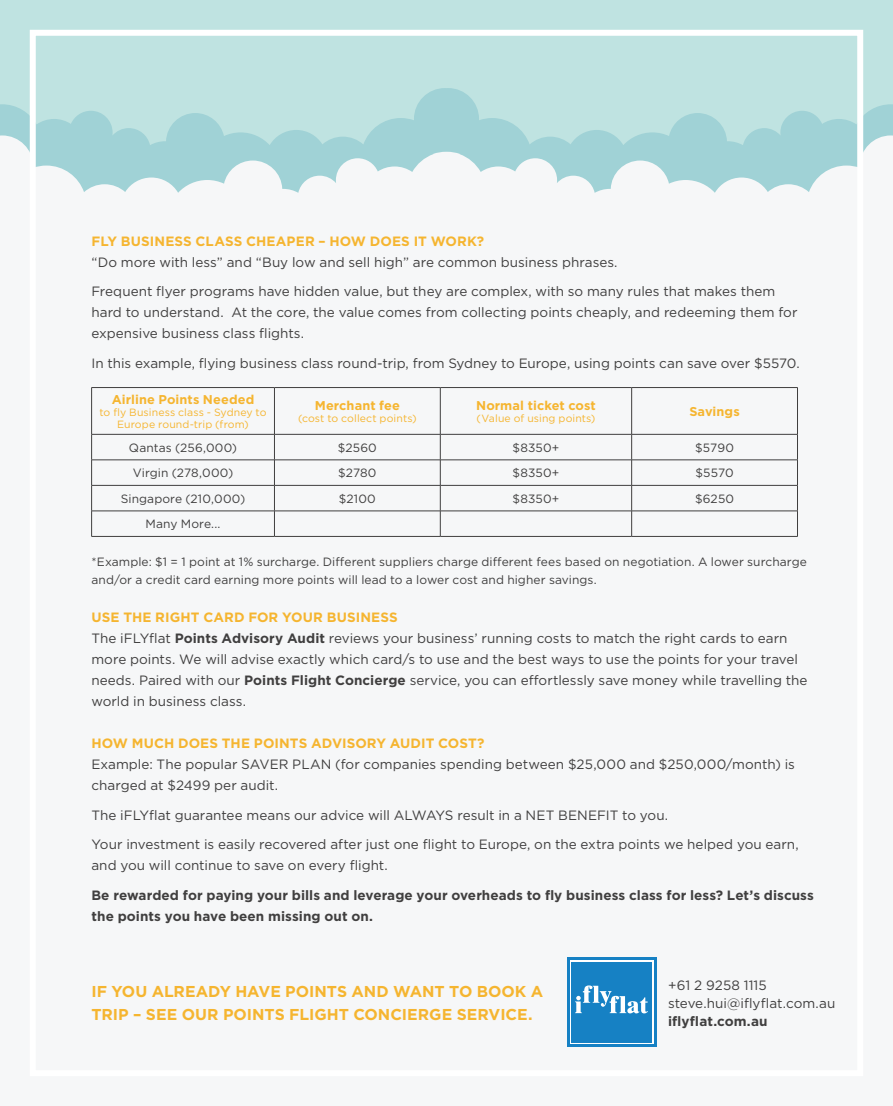
<style>
.page{position:relative;width:893px;height:1106px;background:#fff}
.page>*{position:absolute;margin:0;border:0;box-sizing:border-box;transform-origin:0 0}
.t1{font:700 15.75px/22.5px "Gotham";color:#f5b530}
.t2{font:13.5px/21px "Gotham";color:#403f3f}
.t3{font:700 13.5px/21px "Gotham";letter-spacing:.005em;color:#403f3f}
.t4{font:700 12.75px "Gotham";letter-spacing:.005em;color:#f5b530}
.t5{font:12px/18px "Gotham";letter-spacing:.005em;color:#403f3f}
.t6{font:10.5px/12px "Gotham";letter-spacing:.01em;color:#f5b530;text-align:center}
.s1{font-weight:700;color:#f5b530}
.s2{font-weight:700}
</style>
<div class="page">
<div style="left:0;top:0;width:893px;height:607px;background:#bfe3e1"></div>
<svg style="left:0;top:88px;width:893px;height:47px"></svg>
<div style="left:0;top:135px;width:893px;height:912px;background:#f6f7f8"></div>
<div style="left:30px;top:30px;width:833px;height:1046px;border:6px solid #fff"></div>
<svg style="left:567px;top:957px;width:89px;height:89px"></svg>
<svg style="left:570px;top:960px;width:83px;height:83px"></svg>
<div style="left:571px;top:961px;width:81px;height:81px;background:#1681c4"></div>
<svg style="left:575px;top:985px;width:73px;height:28px"></svg>
<hr style="left:274px;top:388px;width:1px;height:46px;background:#403f3f">
<hr style="left:440px;top:388px;width:1px;height:46px;background:#403f3f">
<hr style="left:631px;top:388px;width:1px;height:46px;background:#403f3f">
<svg style="left:274px;top:435px;width:1px;height:101px"></svg>
<svg style="left:440px;top:435px;width:1px;height:101px"></svg>
<svg style="left:631px;top:435px;width:1px;height:101px"></svg>
<hr style="left:91px;top:387px;width:183px;height:1px;background:#403f3f">
<hr style="left:91px;top:388px;width:1px;height:46px;background:#403f3f">
<hr style="left:274px;top:387px;width:166px;height:1px;background:#403f3f">
<hr style="left:440px;top:387px;width:192px;height:1px;background:#403f3f">
<hr style="left:632px;top:387px;width:166px;height:1px;background:#403f3f">
<hr style="left:797px;top:388px;width:1px;height:46px;background:#403f3f">
<hr style="left:91px;top:434px;width:183px;height:1px;background:#403f3f">
<hr style="left:274px;top:434px;width:166px;height:1px;background:#403f3f">
<hr style="left:440px;top:434px;width:192px;height:1px;background:#403f3f">
<hr style="left:632px;top:434px;width:166px;height:1px;background:#403f3f">
<hr style="left:91px;top:459px;width:183px;height:1px;background:#403f3f">
<hr style="left:274px;top:459px;width:166px;height:1px;background:#403f3f">
<hr style="left:440px;top:459px;width:192px;height:1px;background:#403f3f">
<hr style="left:632px;top:459px;width:166px;height:1px;background:#403f3f">
<hr style="left:91px;top:485px;width:183px;height:1px;background:#403f3f">
<hr style="left:274px;top:485px;width:166px;height:1px;background:#403f3f">
<hr style="left:440px;top:485px;width:192px;height:1px;background:#403f3f">
<hr style="left:632px;top:485px;width:166px;height:1px;background:#403f3f">
<hr style="left:91px;top:510px;width:183px;height:1px;background:#403f3f">
<svg style="left:91px;top:434px;width:1px;height:102px"></svg>
<hr style="left:274px;top:510px;width:166px;height:1px;background:#403f3f">
<hr style="left:440px;top:510px;width:192px;height:1px;background:#403f3f">
<hr style="left:632px;top:510px;width:166px;height:1px;background:#403f3f">
<svg style="left:797px;top:434px;width:1px;height:102px"></svg>
<hr style="left:91px;top:536px;width:183px;height:1px;background:#403f3f">
<hr style="left:274px;top:536px;width:166px;height:1px;background:#403f3f">
<hr style="left:440px;top:536px;width:192px;height:1px;background:#403f3f">
<hr style="left:632px;top:536px;width:166px;height:1px;background:#403f3f">
<p class="t2" style="left:91px;top:230px;width:528px"><span class="s1">FLY BUSINESS CLASS CHEAPER – HOW DOES IT WORK?<br></span>“Do more with less” and “Buy low and sell high” are common business phrases.</p>
<p class="t2" style="left:91px;top:281px;width:707px">Frequent flyer programs have hidden value, but they are complex, with so many rules that makes them hard to understand. At the core, the value comes from collecting points cheaply, and redeeming them for expensive business class flights.</p>
<p class="t2" style="left:91px;top:352px;width:710px">In this example, flying business class round-trip, from Sydney to Europe, using points can save over $5570.</p>
<p class="t4" style="left:112px;top:391px;width:144px">Airline Points Needed</p>
<p class="t6" style="left:100px;top:406px;width:168px">to fly Business class - Sydney to<br>Europe round-trip (from)</p>
<p class="t4" style="left:315px;top:397px;width:87px">Merchant fee</p>
<p class="t6" style="left:298px;top:412px;width:120px">(cost to collect points)</p>
<p class="t4" style="left:476px;top:397px;width:121px">Normal ticket cost</p>
<p class="t6" style="left:476px;top:412px;width:120px">(Value of using points)</p>
<p class="t4" style="left:689px;top:403px;width:52px">Savings</p>
<p class="t5" style="left:129px;top:438px;width:110px">Qantas (256,000)</p>
<p class="t5" style="left:338px;top:438px;width:41px">$2560</p>
<p class="t5" style="left:512px;top:438px;width:48px">$8350+</p>
<p class="t5" style="left:695px;top:438px;width:40px">$5790</p>
<p class="t5" style="left:133px;top:464px;width:102px">Virgin (278,000)</p>
<p class="t5" style="left:338px;top:464px;width:40px">$2780</p>
<p class="t5" style="left:512px;top:464px;width:48px">$8350+</p>
<p class="t5" style="left:695px;top:464px;width:40px">$5570</p>
<p class="t5" style="left:121px;top:489px;width:126px">Singapore (210,000)</p>
<p class="t5" style="left:339px;top:489px;width:39px">$2100</p>
<p class="t5" style="left:512px;top:489px;width:48px">$8350+</p>
<p class="t5" style="left:695px;top:489px;width:40px">$6250</p>
<p class="t5" style="left:146px;top:515px;width:76px">Many More...</p>
<p class="t5" style="left:91px;top:552px;width:717px">*Example: $1 = 1 point at 1% surcharge. Different suppliers charge different fees based on negotiation. A lower surcharge and/or a credit card earning more points will lead to a lower cost and higher savings.</p>
<p class="t2" style="left:91px;top:606px;width:718px"><span class="s1">USE THE RIGHT CARD FOR YOUR BUSINESS<br></span>The iFLYflat <span class="s2">Points Advisory Audit</span> reviews your business’ running costs to match the right cards to earn more points. We will advise exactly which card/s to use and the best ways to use the points for your travel needs. Paired with our <span class="s2">Points Flight Concierge</span> service, you can effortlessly save money while travelling the world in business class.</p>
<p class="t2" style="left:91px;top:732px;width:705px"><span class="s1">HOW MUCH DOES THE POINTS ADVISORY AUDIT COST?<br></span>Example: The popular SAVER PLAN (for companies spending between $25,000 and $250,000/month) is charged at $2499 per audit.</p>
<p class="t2" style="left:91px;top:804px;width:578px">The iFLYflat guarantee means our advice will ALWAYS result in a NET BENEFIT to you.</p>
<p class="t2" style="left:91px;top:833px;width:709px">Your investment is easily recovered after just one flight to Europe, on the extra points we helped you earn, and you will continue to save on every flight.</p>
<p class="t3" style="left:91px;top:884px;width:724px">Be rewarded for paying your bills and leverage your overheads to fly business class for less? Let’s discuss the points you have been missing out on.</p>
<p class="t1" style="left:91px;top:980px;width:453px">IF YOU ALREADY HAVE POINTS AND WANT TO BOOK A<br>TRIP – SEE OUR POINTS FLIGHT CONCIERGE SERVICE.</p>
<p class="t2" style="left:668px;top:974px;width:100px">+61 2 9258 1115</p>
<p class="t2" style="left:668px;top:992px;width:169px">steve.hui@iflyflat.com.au</p>
<p class="t3" style="left:668px;top:1010px;width:101px">iflyflat.com.au</p>
</div>
